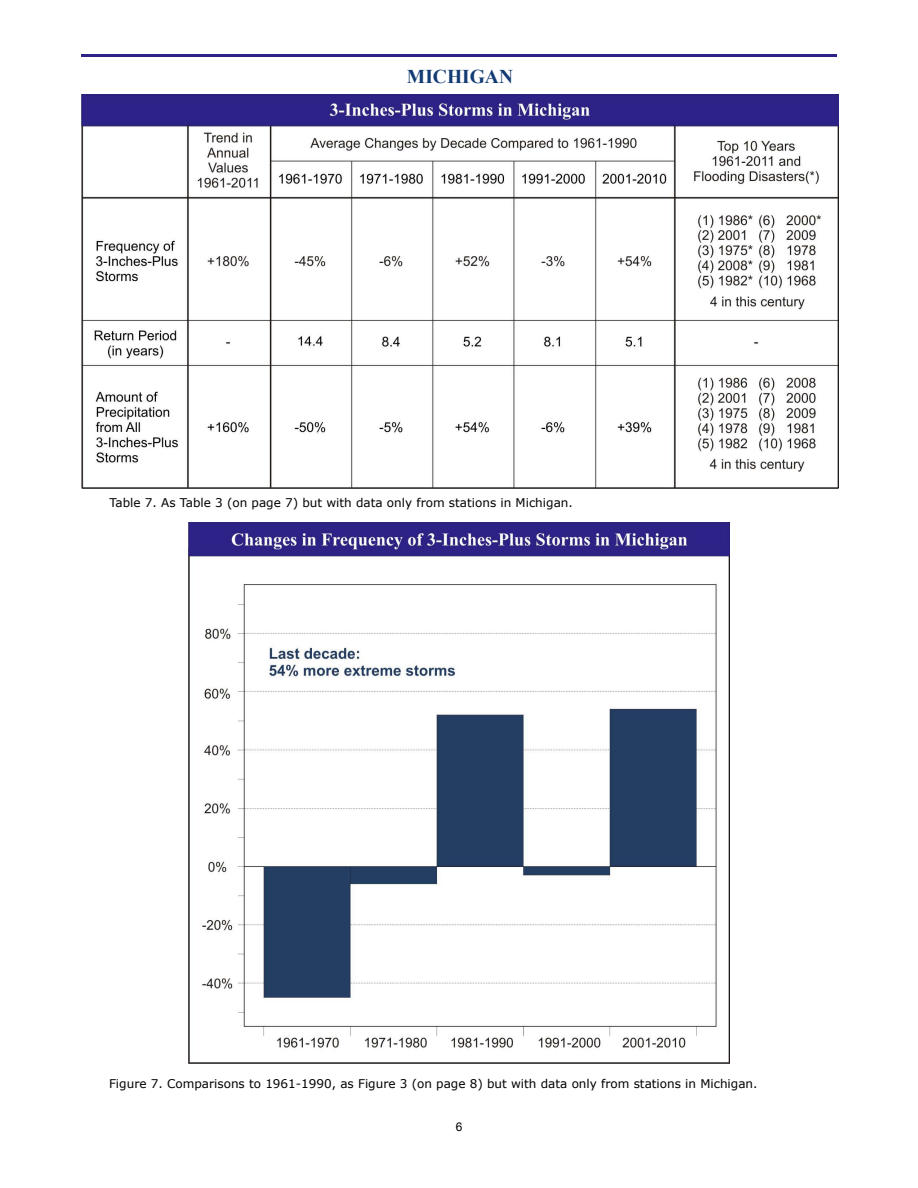
<style>
.page{position:relative;width:918px;height:1188px;background:#fff}
.page>*{position:absolute;margin:0;border:0;box-sizing:border-box;transform-origin:0 0}
.t1{font:700 19.5px "Times New Roman";color:#123b73}
.t2{font:12px "Verdana";color:#000}
.t3{font:12px "Arial";color:#000}
</style>
<div class="page">
<hr style="left:81px;top:54px;width:756px;height:3px;background:#2d2386">
<img style="left:188px;top:522px;width:542px;height:541px">
<img style="left:82px;top:94px;width:756px;height:394px">
<h1 class="t1" style="left:407px;top:62px;width:107px">MICHIGAN</h1>
<p class="t2" style="left:110px;top:495px;width:465px">Table 7. As Table 3 (on page 7) but with data only from stations in Michigan.</p>
<p class="t2" style="left:109px;top:1076px;width:650px">Figure 7. Comparisons to 1961-1990, as Figure 3 (on page 8) but with data only from stations in Michigan.</p>
<p class="t3" style="left:456px;top:1119px;width:8px">6</p>
</div>
